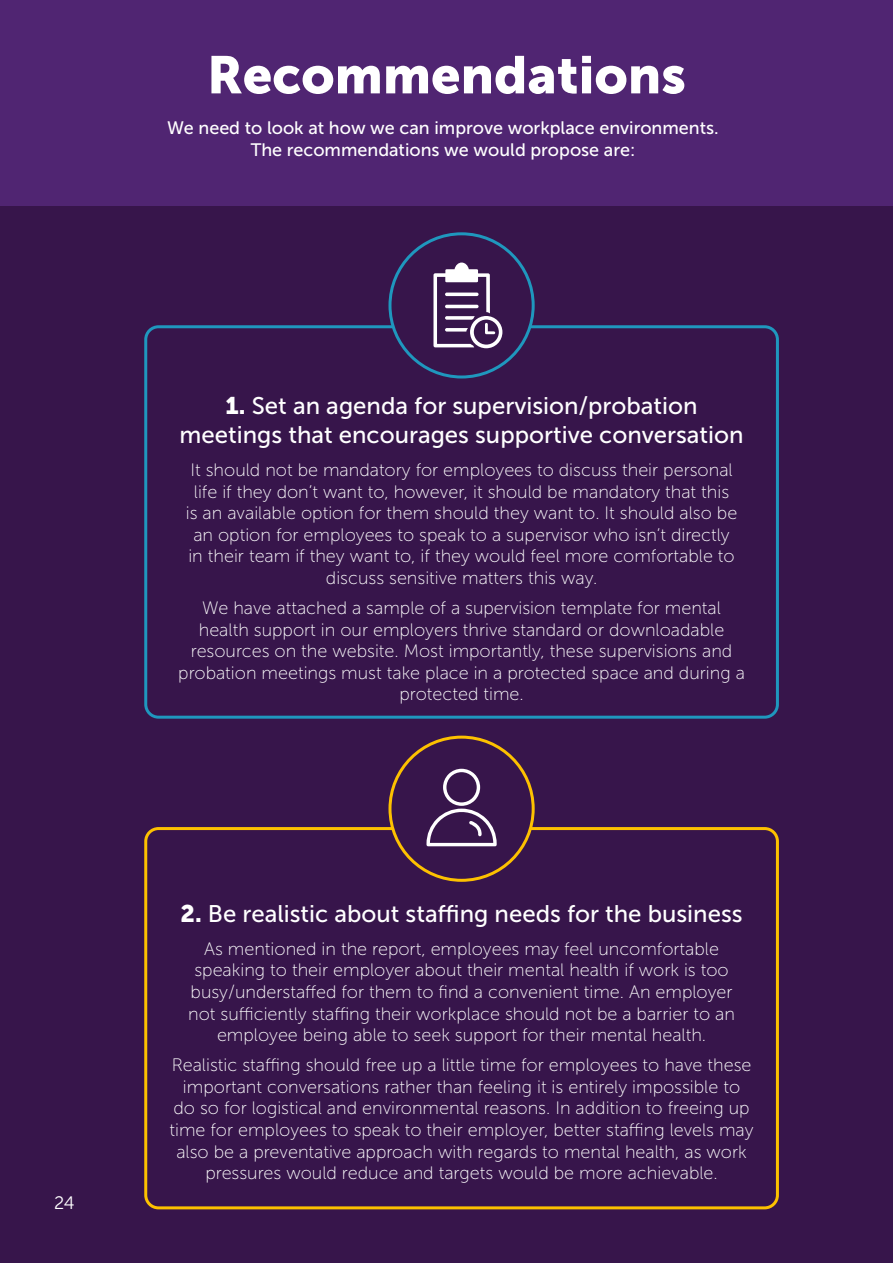
<style>
.page{position:relative;width:893px;height:1263px;background:#37154b}
.page>*{position:absolute;margin:0;border:0;box-sizing:border-box;transform-origin:0 0}
.t1{font:52.5px "Museo Sans 900";color:#fff}
.t2{font:24px/28.8px "Museo Sans 500";color:#fff;text-align:center}
.t3{font:18px/21.6px "Museo Sans 100";color:#fff;text-align:center}
.t4{font:18px "Museo Sans 500";color:#fff}
.t5{font:18px "Museo Sans 300";color:#fff}
.s1{font-family:"Museo Sans 900"}
</style>
<div class="page">
<div style="left:0;top:0;width:893px;height:206px;background:#502572"></div>
<div style="left:144px;top:827px;width:635px;height:382px;border:3px solid #fdc100;border-radius:13px"></div>
<div style="left:144px;top:325px;width:635px;height:394px;border:3px solid #1f97be;border-radius:13px"></div>
<div style="left:390px;top:234px;width:143px;height:143px;background:#37154b;border-radius:50%"></div>
<div style="left:388px;top:232px;width:147px;height:146px;border:3px solid #1f97be;border-radius:50%"></div>
<svg style="left:433px;top:263px;width:69px;height:85px"></svg>
<div style="left:390px;top:737px;width:143px;height:143px;background:#37154b;border-radius:50%"></div>
<div style="left:388px;top:736px;width:147px;height:146px;border:3px solid #fdc100;border-radius:50%"></div>
<svg style="left:426px;top:769px;width:71px;height:77px"></svg>
<p class="t1" style="left:207px;top:45px;width:480px">Recommendations</p>
<p class="t4" style="left:167px;top:118px;width:553px">We need to look at how we can improve workplace environments.</p>
<p class="t4" style="left:251px;top:140px;width:386px">The recommendations we would propose are:</p>
<p class="t5" style="left:54px;top:1193px;width:22px">24</p>
<p class="t2" style="left:180px;top:392px;width:565px"><span class="s1">1.</span> Set an agenda for supervision/probation meetings that encourages supportive conversation</p>
<p class="t3" style="left:186px;top:459px;width:553px">It should not be mandatory for employees to discuss their personal life if they don’t want to, however, it should be mandatory that this is an available option for them should they want to. It should also be an option for employees to speak to a supervisor who isn’t directly in their team if they want to, if they would feel more comfortable to discuss sensitive matters this way.</p>
<p class="t3" style="left:178px;top:597px;width:568px">We have attached a sample of a supervision template for mental health support in our employers thrive standard or downloadable resources on the website. Most importantly, these supervisions and probation meetings must take place in a protected space and during a protected time.</p>
<p class="t2" style="left:181px;top:899px;width:563px"><span class="s1">2.</span> Be realistic about staffing needs for the business</p>
<p class="t3" style="left:188px;top:938px;width:548px">As mentioned in the report, employees may feel uncomfortable speaking to their employer about their mental health if work is too busy/understaffed for them to find a convenient time. An employer not sufficiently staffing their workplace should not be a barrier to an employee being able to seek support for their mental health.</p>
<p class="t3" style="left:169px;top:1054px;width:586px">Realistic staffing should free up a little time for employees to have these important conversations rather than feeling it is entirely impossible to<br>do so for logistical and environmental reasons. In addition to freeing up time for employees to speak to their employer, better staffing levels may also be a preventative approach with regards to mental health, as work pressures would reduce and targets would be more achievable.</p>
</div>
